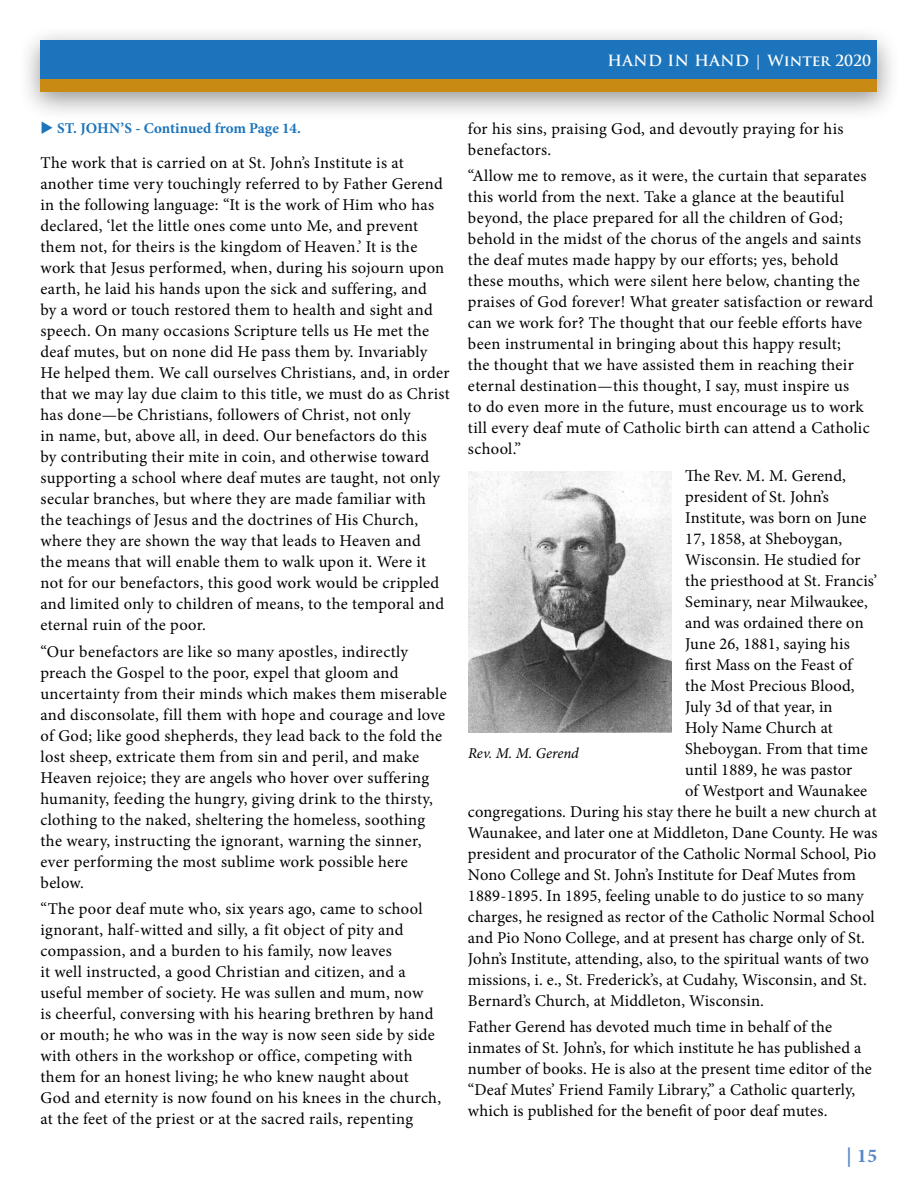
<style>
.page{position:relative;width:918px;height:1188px;background:#fff}
.page>*{position:absolute;margin:0;border:0;box-sizing:border-box;transform-origin:0 0}
.t1{font:700 19.5px "Minion Pro";color:#5688c7}
.t2{font:16.5px/21px "Minion Pro";letter-spacing:.015em;color:#000}
.t3{font:700 15px "Minion Pro";color:#1c75bc}
.t4{font:700 15px "Trajan Pro";color:#fff}
.t5{font:italic 15px "Minion Pro";color:#000}
</style>
<div class="page">
<div style="left:18px;top:24px;width:883px;height:98px;background:#000;opacity:.42"></div>
<div style="left:40px;top:40px;width:838px;height:43px;background:#1c75bc"></div>
<div style="left:40px;top:79px;width:838px;height:13px;background:#c88a12"></div>
<img style="left:468px;top:472px;width:204px;height:260px">
<p class="t4" style="left:608px;top:52px;width:265px">HAND IN HAND | Winter 2020</p>
<p class="t3" style="left:40px;top:118px;width:262px">◆ ST. JOHN’S - Continued from Page 14.</p>
<p class="t2" style="left:40px;top:152px;width:411px">The work that is carried on at St. John’s Institute is at another time very touchingly referred to by Father Gerend in the following language: “It is the work of Him who has declared, ‘let the little ones come unto Me, and prevent them not, for theirs is the kingdom of Heaven.’ It is the work that Jesus performed, when, during his sojourn upon earth, he laid his hands upon the sick and suffering, and<br>by a word or touch restored them to health and sight and speech. On many occasions Scripture tells us He met the deaf mutes, but on none did He pass them by. Invariably He helped them. We call ourselves Christians, and, in order that we may lay due claim to this title, we must do as Christ has done—be Christians, followers of Christ, not only<br>in name, but, above all, in deed. Our benefactors do this<br>by contributing their mite in coin, and otherwise toward supporting a school where deaf mutes are taught, not only secular branches, but where they are made familiar with the teachings of Jesus and the doctrines of His Church, where they are shown the way that leads to Heaven and<br>the means that will enable them to walk upon it. Were it not for our benefactors, this good work would be crippled and limited only to children of means, to the temporal and eternal ruin of the poor.</p>
<p class="t2" style="left:40px;top:641px;width:408px">“Our benefactors are like so many apostles, indirectly preach the Gospel to the poor, expel that gloom and uncertainty from their minds which makes them miserable and disconsolate, fill them with hope and courage and love of God; like good shepherds, they lead back to the fold the lost sheep, extricate them from sin and peril, and make Heaven rejoice; they are angels who hover over suffering humanity, feeding the hungry, giving drink to the thirsty, clothing to the naked, sheltering the homeless, soothing the weary, instructing the ignorant, warning the sinner, ever performing the most sublime work possible here below.</p>
<p class="t2" style="left:40px;top:898px;width:402px">“The poor deaf mute who, six years ago, came to school ignorant, half-witted and silly, a fit object of pity and compassion, and a burden to his family, now leaves<br>it well instructed, a good Christian and citizen, and a useful member of society. He was sullen and mum, now<br>is cheerful, conversing with his hearing brethren by hand or mouth; he who was in the way is now seen side by side with others in the workshop or office, competing with them for an honest living; he who knew naught about God and eternity is now found on his knees in the church, at the feet of the priest or at the sacred rails, repenting</p>
<p class="t2" style="left:468px;top:118px;width:377px">for his sins, praising God, and devoutly praying for his benefactors.</p>
<p class="t2" style="left:468px;top:165px;width:407px">“Allow me to remove, as it were, the curtain that separates this world from the next. Take a glance at the beautiful beyond, the place prepared for all the children of God; behold in the midst of the chorus of the angels and saints the deaf mutes made happy by our efforts; yes, behold these mouths, which were silent here below, chanting the praises of God forever! What greater satisfaction or reward can we work for? The thought that our feeble efforts have been instrumental in bringing about this happy result;<br>the thought that we have assisted them in reaching their eternal destination—this thought, I say, must inspire us<br>to do even more in the future, must encourage us to work till every deaf mute of Catholic birth can attend a Catholic school.”</p>
<p class="t2" style="left:685px;top:465px;width:162px">The Rev. M. M. Gerend,</p>
<p class="t2" style="left:685px;top:486px;width:145px">president of St. John’s</p>
<p class="t2" style="left:685px;top:507px;width:183px">Institute, was born on June</p>
<p class="t2" style="left:685px;top:528px;width:159px">17, 1858, at Sheboygan,</p>
<p class="t2" style="left:685px;top:549px;width:177px">Wisconsin. He studied for</p>
<p class="t2" style="left:685px;top:570px;width:193px">the priesthood at St. Francis’</p>
<p class="t2" style="left:685px;top:591px;width:184px">Seminary, near Milwaukee,</p>
<p class="t2" style="left:685px;top:612px;width:180px">and was ordained there on</p>
<p class="t2" style="left:685px;top:633px;width:166px">June 26, 1881, saying his</p>
<p class="t2" style="left:685px;top:654px;width:169px">first Mass on the Feast of</p>
<p class="t2" style="left:685px;top:675px;width:171px">the Most Precious Blood,</p>
<p class="t2" style="left:685px;top:696px;width:149px">July 3d of that year, in</p>
<p class="t2" style="left:685px;top:717px;width:149px">Holy Name Church at</p>
<p class="t2" style="left:685px;top:738px;width:184px">Sheboygan. From that time</p>
<p class="t2" style="left:685px;top:759px;width:169px">until 1889, he was pastor</p>
<p class="t2" style="left:685px;top:780px;width:184px">of Westport and Waunakee</p>
<p class="t2" style="left:468px;top:801px;width:410px">congregations. During his stay there he built a new church at</p>
<p class="t2" style="left:468px;top:822px;width:411px">Waunakee, and later one at Middleton, Dane County. He was</p>
<p class="t2" style="left:468px;top:843px;width:410px">president and procurator of the Catholic Normal School, Pio</p>
<p class="t2" style="left:468px;top:864px;width:389px">Nono College and St. John’s Institute for Deaf Mutes from</p>
<p class="t2" style="left:468px;top:885px;width:397px">1889-1895. In 1895, feeling unable to do justice to so many</p>
<p class="t2" style="left:468px;top:906px;width:408px">charges, he resigned as rector of the Catholic Normal School</p>
<p class="t2" style="left:468px;top:927px;width:399px">and Pio Nono College, and at present has charge only of St.</p>
<p class="t2" style="left:468px;top:948px;width:403px">John’s Institute, attending, also, to the spiritual wants of two</p>
<p class="t2" style="left:468px;top:969px;width:400px">missions, i. e., St. Frederick’s, at Cudahy, Wisconsin, and St.</p>
<p class="t2" style="left:468px;top:990px;width:298px">Bernard’s Church, at Middleton, Wisconsin.</p>
<p class="t2" style="left:468px;top:1016px;width:405px">Father Gerend has devoted much time in behalf of the inmates of St. John’s, for which institute he has published a number of books. He is also at the present time editor of the “Deaf Mutes’ Friend Family Library,” a Catholic quarterly, which is published for the benefit of poor deaf mutes.</p>
<p class="t5" style="left:468px;top:742px;width:112px">Rev. M. M. Gerend</p>
<p class="t1" style="left:846px;top:1142px;width:33px">| 15</p>
</div>
